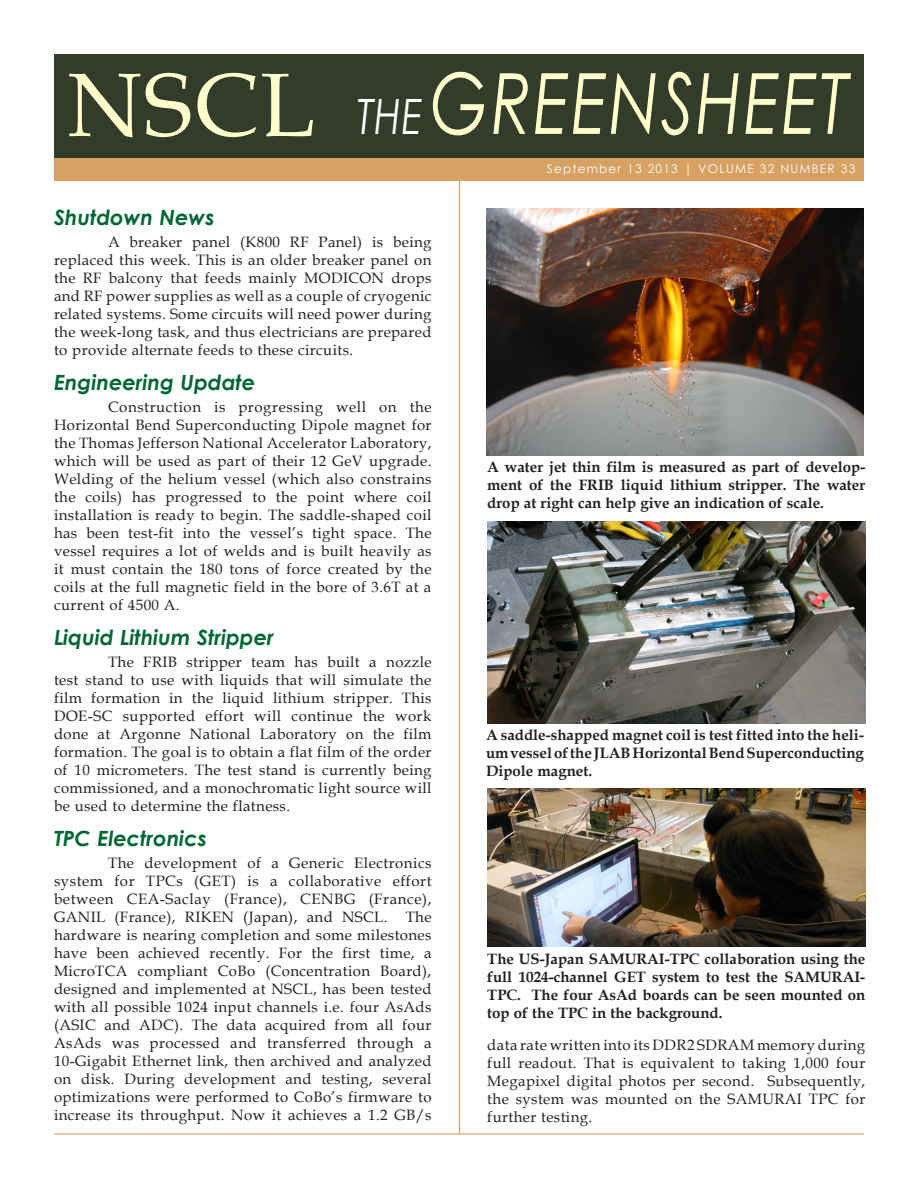
<style>
.page{position:relative;width:918px;height:1188px;background:#fff}
.page>*{position:absolute;margin:0;border:0;box-sizing:border-box;transform-origin:0 0}
.t1{font:90px "Book Antiqua";color:#ffc}
.t2{font:italic 84.3px "Century Gothic";letter-spacing:.025em;color:#ffc;scale:.8 1}
.t3{font:italic 48.75px "Century Gothic";color:#fff;scale:.8 1}
.t4{font:italic 700 21px "Century Gothic";color:#063}
.t5{font:15px/18px "Book Antiqua";letter-spacing:.025em;color:#231f20;text-align:justify}
.t6{font:700 15px/18px "Book Antiqua";color:#231f20;text-align:justify}
.t7{font:12px "Century Gothic";letter-spacing:.1em;color:#fff}
</style>
<div class="page">
<div style="left:54px;top:54px;width:810px;height:106px;background:#333c2b"></div>
<div style="left:54px;top:158px;width:810px;height:23px;background:#d6a162"></div>
<hr style="left:459px;top:177px;width:1px;height:957px;background:#d6a161">
<hr style="left:54px;top:1133px;width:810px;height:2px;background:#d6a161">
<img style="left:486px;top:209px;width:378px;height:246px">
<img style="left:487px;top:521px;width:378px;height:202px">
<img style="left:487px;top:788px;width:378px;height:158px">
<p class="t1" style="left:67px;top:43px;width:249px">NSCL</p>
<p class="t3" style="left:357px;top:82px;width:84px">THE</p>
<p class="t2" style="left:430px;top:45px;width:524px">GREENSHEET</p>
<p class="t7" style="left:547px;top:160px;width:310px">September 13 2013 | VOLUME 32 NUMBER 33</p>
<p class="t4" style="left:54px;top:201px;width:162px">Shutdown News</p>
<p class="t5" style="left:54px;top:233px;width:379px;text-indent:54px">A breaker panel (K800 RF Panel) is being replaced this week. This is an older breaker panel on the RF balcony that feeds mainly MODICON drops and RF power supplies as well as a couple of cryogenic related systems. Some circuits will need power during the week-long task, and thus electricians are prepared to provide alternate feeds to these circuits.</p>
<p class="t4" style="left:54px;top:366px;width:203px">Engineering Update</p>
<p class="t5" style="left:54px;top:398px;width:379px;text-indent:54px">Construction is progressing well on the Horizontal Bend Superconducting Dipole magnet for the Thomas Jefferson National Accelerator Laboratory, which will be used as part of their 12 GeV upgrade.<br>Welding of the helium vessel (which also constrains the coils) has progressed to the point where coil installation is ready to begin. The saddle-shaped coil has been test-fit into the vessel’s tight space. The vessel requires a lot of welds and is built heavily as it must contain the 180 tons of force created by the coils at the full magnetic field in the bore of 3.6T at a current of 4500 A.</p>
<p class="t4" style="left:54px;top:621px;width:221px">Liquid Lithium Stripper</p>
<p class="t5" style="left:54px;top:653px;width:379px;text-indent:54px">The FRIB stripper team has built a nozzle test stand to use with liquids that will simulate the film formation in the liquid lithium stripper. This DOE-SC supported effort will continue the work done at Argonne National Laboratory on the film formation. The goal is to obtain a flat film of the order of 10 micrometers. The test stand is currently being commissioned, and a monochromatic light source will be used to determine the flatness.</p>
<p class="t4" style="left:54px;top:822px;width:155px">TPC Electronics</p>
<p class="t5" style="left:54px;top:854px;width:379px;text-indent:54px">The development of a Generic Electronics system for TPCs (GET) is a collaborative effort between CEA-Saclay (France), CENBG (France), GANIL (France), RIKEN (Japan), and NSCL. The hardware is nearing completion and some milestones have been achieved recently. For the first time, a MicroTCA compliant CoBo (Concentration Board), designed and implemented at NSCL, has been tested with all possible 1024 input channels i.e. four AsAds (ASIC and ADC). The data acquired from all four AsAds was processed and transferred through a 10-Gigabit Ethernet link, then archived and analyzed on disk. During development and testing, several optimizations were performed to CoBo’s firmware to increase its throughput. Now it achieves a 1.2 GB/s</p>
<p class="t6" style="left:487px;top:458px;width:380px">A water jet thin film is measured as part of develop&shy;ment of the FRIB liquid lithium stripper. The water drop at right can help give an indication of scale.</p>
<p class="t6" style="left:486px;top:726px;width:380px">A saddle-shapped magnet coil is test fitted into the heli&shy;um vessel of the JLAB Horizontal Bend Superconducting Dipole magnet.</p>
<p class="t6" style="left:487px;top:950px;width:380px">The US-Japan SAMURAI-TPC collaboration using the full 1024-channel GET system to test the SAMURAI-TPC. The four AsAd boards can be seen mounted on top of the TPC in the background.</p>
<p class="t5" style="left:487px;top:1035px;width:380px">data rate written into its DDR2 SDRAM memory during full readout. That is equivalent to taking 1,000 four Megapixel digital photos per second. Subsequently, the system was mounted on the SAMURAI TPC for further testing.</p>
</div>
